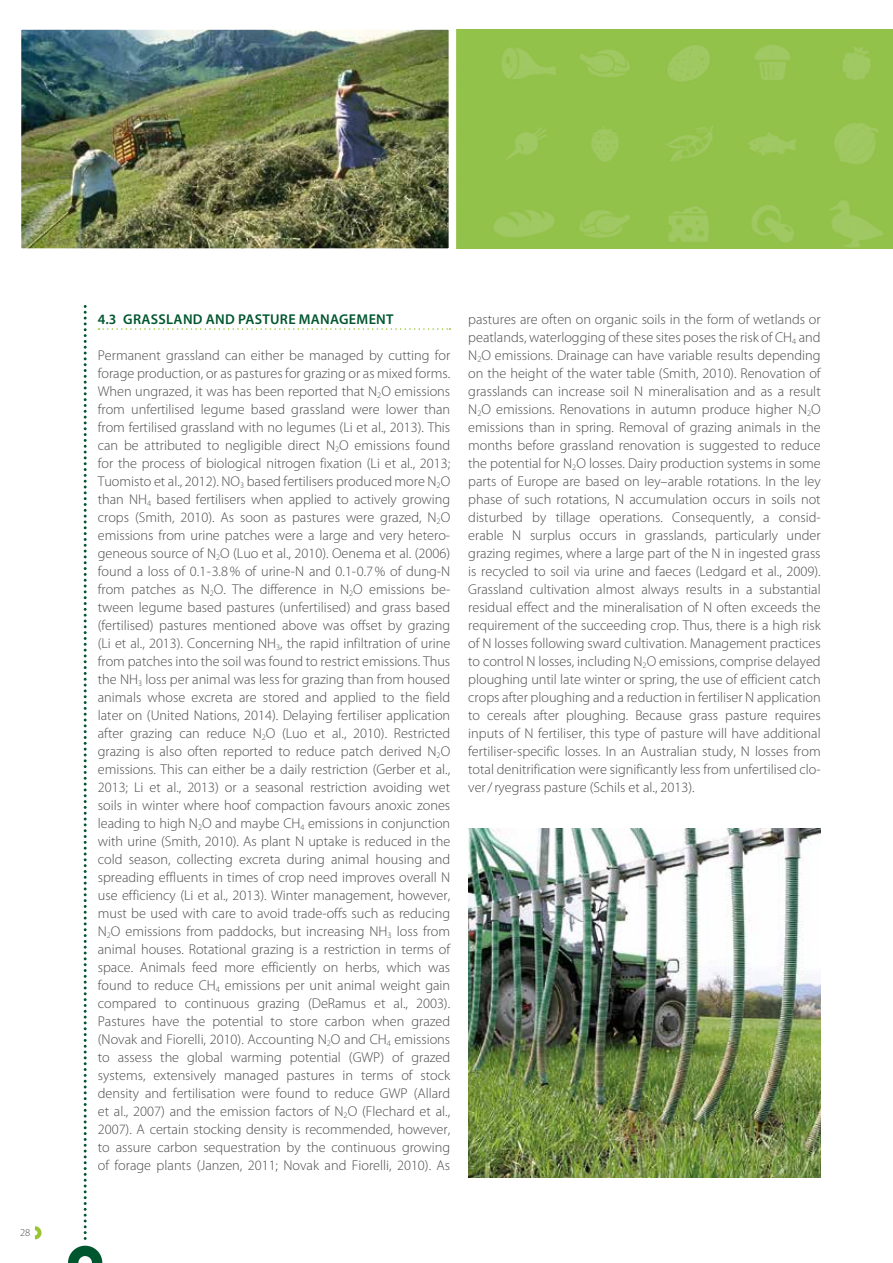
<style>
.page{position:relative;width:893px;height:1263px;background:#fff}
.page>*{position:absolute;margin:0;border:0;box-sizing:border-box;transform-origin:0 0}
.t1{font:300 14.25px/18px "Myriad Pro";color:#4a4a49;text-align:justify}
.t2{font:600 14.25px "Myriad Pro";letter-spacing:.02em;color:#00562f}
.t3{font:300 10.5px "Myriad Pro";color:#4a4a49}
</style>
<div class="page">
<svg style="left:34px;top:1226px;width:8px;height:14px"></svg>
<img style="left:460px;top:30px;width:431px;height:218px">
<img style="left:891px;top:30px;width:2px;height:218px">
<svg style="left:68px;top:305px;width:382px;height:958px"></svg>
<img style="left:21px;top:29px;width:439px;height:220px">
<img style="left:468px;top:828px;width:353px;height:350px">
<p class="t3" style="left:20px;top:1227px;width:12px">28</p>
<p class="t2" style="left:98px;top:310px;width:297px">4.3 GRASSLAND AND PASTURE MANAGEMENT</p>
<p class="t1" style="left:98px;top:346px;width:354px">Permanent grassland can either be managed by cutting for forage production, or as pastures for grazing or as mixed forms.<br>When ungrazed, it was has been reported that N<sub>2</sub>O emissions from unfertilised legume based grassland were lower than from fertilised grassland with no legumes (Li et al., 2013). This can be attributed to negligible direct N<sub>2</sub>O emissions found for the process of biological nitrogen fixation (Li et al., 2013; Tuomisto et al., 2012). NO<sub>3</sub> based fertilisers produced more N<sub>2</sub>O than NH<sub>4</sub> based fertilisers when applied to actively growing crops (Smith, 2010). As soon as pastures were grazed, N<sub>2</sub>O emissions from urine patches were a large and very hetero&shy;geneous source of N<sub>2</sub>O (Luo et al., 2010). Oenema et al. (2006) found a loss of 0.1-3.8% of urine-N and 0.1-0.7% of dung-N from patches as N<sub>2</sub>O. The difference in N<sub>2</sub>O emissions be&shy;tween legume based pastures (unfertilised) and grass based (fertilised) pastures mentioned above was offset by grazing (Li et al., 2013). Concerning NH<sub>3</sub>, the rapid infiltration of urine from patches into the soil was found to restrict emissions. Thus the NH<sub>3</sub> loss per animal was less for grazing than from housed animals whose excreta are stored and applied to the field later on (United Nations, 2014). Delaying fertiliser application after grazing can reduce N<sub>2</sub>O (Luo et al., 2010). Restricted grazing is also often reported to reduce patch derived N<sub>2</sub>O emissions. This can either be a daily restriction (Gerber et al., 2013; Li et al., 2013) or a seasonal restriction avoiding wet soils in winter where hoof compaction favours anoxic zones leading to high N<sub>2</sub>O and maybe CH<sub>4</sub> emissions in conjunction with urine (Smith, 2010). As plant N uptake is reduced in the cold season, collecting excreta during animal housing and spreading effluents in times of crop need improves overall N use efficiency (Li et al., 2013). Winter management, however, must be used with care to avoid trade-offs such as reducing N<sub>2</sub>O emissions from paddocks, but increasing NH<sub>3</sub> loss from animal houses. Rotational grazing is a restriction in terms of space. Animals feed more efficiently on herbs, which was found to reduce CH<sub>4</sub> emissions per unit animal weight gain compared to continuous grazing (DeRamus et al., 2003).<br>Pastures have the potential to store carbon when grazed (Novak and Fiorelli, 2010). Accounting N<sub>2</sub>O and CH<sub>4</sub> emissions to assess the global warming potential (GWP) of grazed systems, extensively managed pastures in terms of stock density and fertilisation were found to reduce GWP (Allard et al., 2007) and the emission factors of N<sub>2</sub>O (Flechard et al., 2007). A certain stocking density is recommended, however, to assure carbon sequestration by the continuous growing of forage plants (Janzen, 2011; Novak and Fiorelli, 2010). As</p>
<p class="t1" style="left:468px;top:310px;width:354px">pastures are often on organic soils in the form of wetlands or peatlands, waterlogging of these sites poses the risk of CH<sub>4</sub> and N<sub>2</sub>O emissions. Drainage can have variable results depending on the height of the water table (Smith, 2010). Renovation of grasslands can increase soil N mineralisation and as a result N<sub>2</sub>O emissions. Renovations in autumn produce higher N<sub>2</sub>O emissions than in spring. Removal of grazing animals in the months before grassland renovation is suggested to reduce the potential for N<sub>2</sub>O losses. Dairy production systems in some parts of Europe are based on ley–arable rotations. In the ley phase of such rotations, N accumulation occurs in soils not disturbed by tillage operations. Consequently, a consid&shy;erable N surplus occurs in grasslands, particularly under grazing regimes, where a large part of the N in ingested grass is recycled to soil via urine and faeces (Ledgard et al., 2009).<br>Grassland cultivation almost always results in a substantial residual effect and the mineralisation of N often exceeds the requirement of the succeeding crop. Thus, there is a high risk of N losses following sward cultivation. Management practices to control N losses, including N<sub>2</sub>O emissions, comprise delayed ploughing until late winter or spring, the use of efficient catch crops after ploughing and a reduction in fertiliser N application to cereals after ploughing. Because grass pasture requires inputs of N fertiliser, this type of pasture will have additional fertiliser-specific losses. In an Australian study, N losses from total denitrification were significantly less from unfertilised clo&shy;ver/ryegrass pasture (Schils et al., 2013).</p>
</div>
